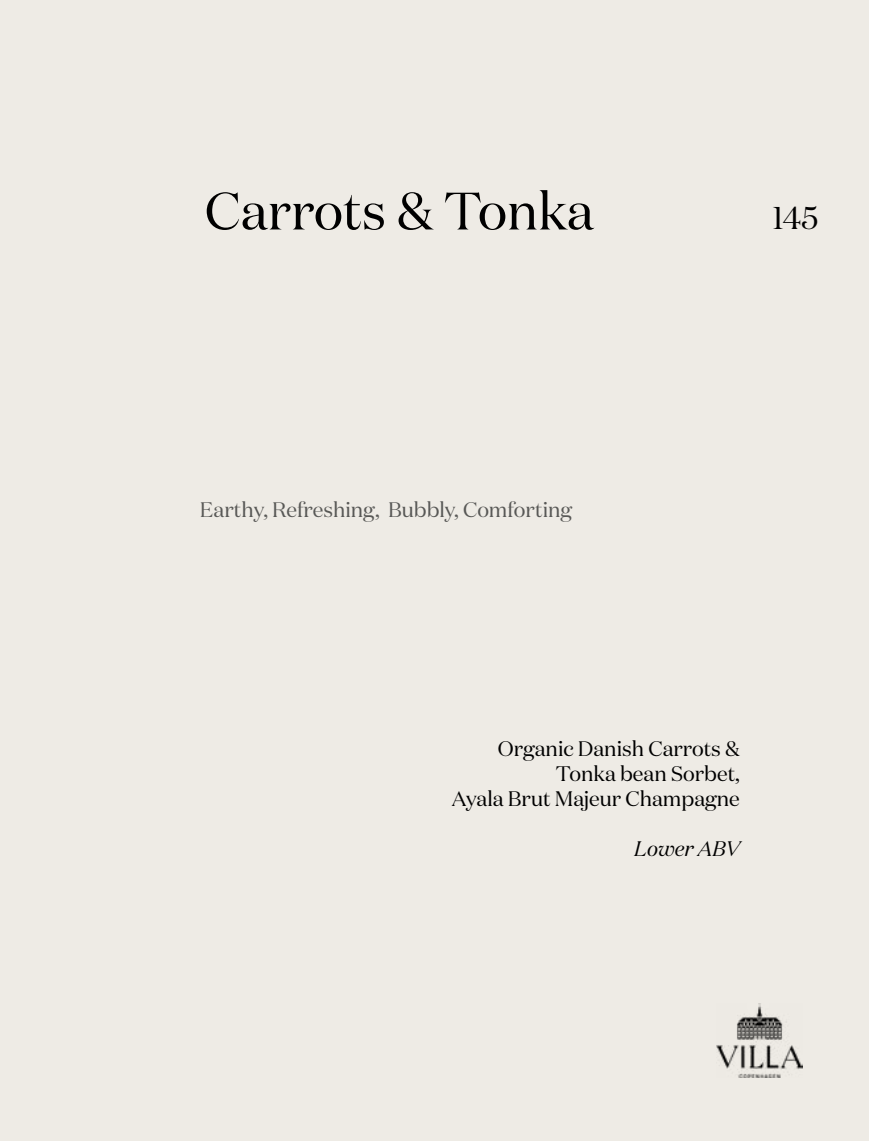
<style>
.page{position:relative;width:869px;height:1141px;background:#fff}
.page>*{position:absolute;margin:0;border:0;box-sizing:border-box;transform-origin:0 0}
.t1{font:52.5px "Domaine Display";color:#000}
.t2{font:31.5px "Domaine Display";color:#000}
.t3{font:21px/25.2px "Domaine Display";color:#000;text-align:right}
.t4{font:21px "Domaine Display";color:#585856}
.t5{font:italic 21px "Domaine Display";color:#000}
</style>
<div class="page">
<div style="left:0;top:0;width:868px;height:1141px;background:#eeebe5"></div>
<img style="left:716px;top:1003px;width:85px;height:75px">
<h1 class="t1" style="left:205px;top:179px;width:390px">Carrots &amp; Tonka</h1>
<h2 class="t2" style="left:772px;top:199px;width:47px">145</h2>
<p class="t4" style="left:200px;top:497px;width:373px">Earthy, Refreshing, Bubbly, Comforting</p>
<p class="t3" style="left:451px;top:735px;width:289px">Organic Danish Carrots &amp;<br>Tonka bean Sorbet,<br>Ayala Brut Majeur Champagne</p>
<p class="t5" style="left:634px;top:836px;width:107px">Lower ABV</p>
</div>
